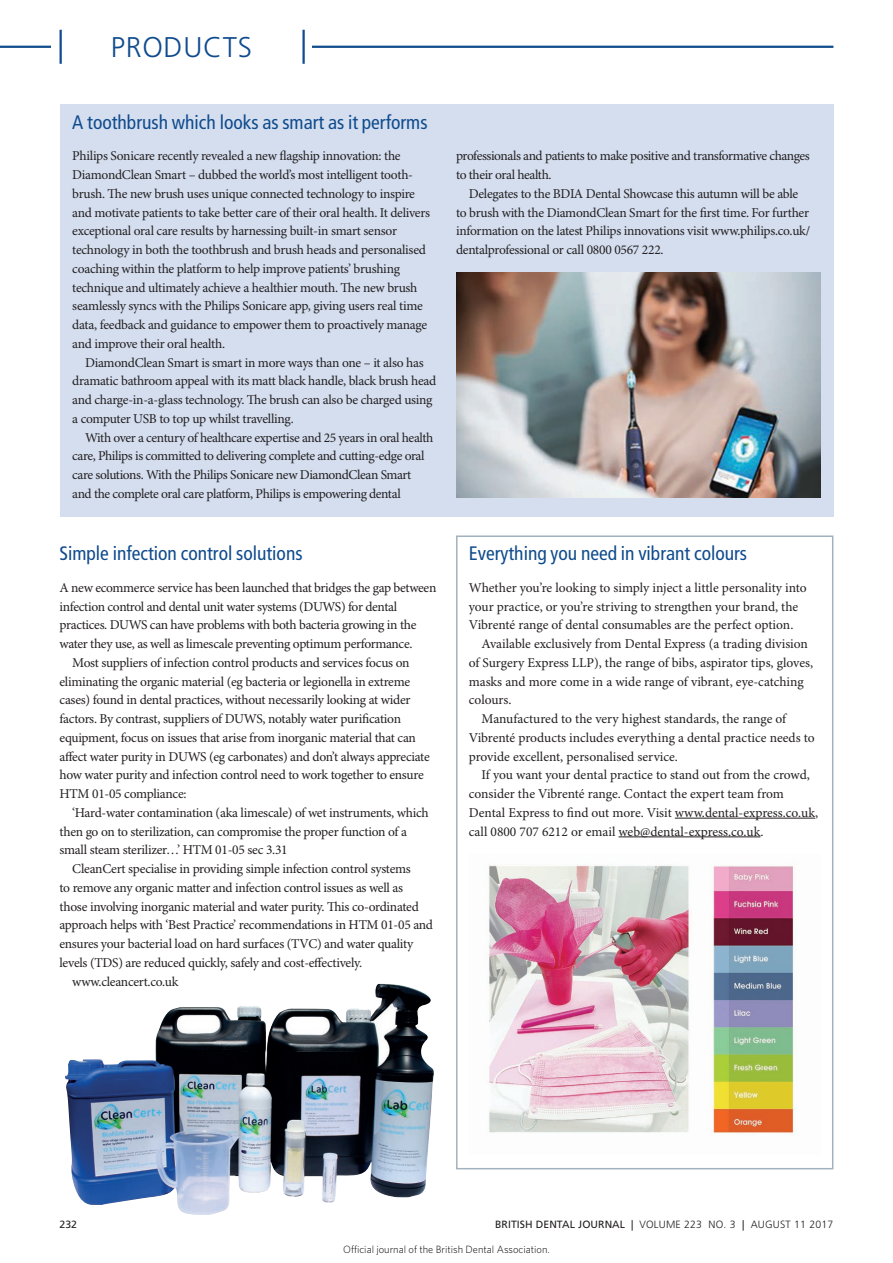
<style>
.page{position:relative;width:893px;height:1263px;background:#fff}
.page>*{position:absolute;margin:0;border:0;box-sizing:border-box;transform-origin:0 0}
.t1{font:300 28.5px "Frutiger LT Std";letter-spacing:.025em;color:#0f4b8d}
.heading___6_products{font:condensed 19.5px "Frutiger LT Std";color:#0f4b8d}
.body_9pt_ragged{font:13.5px/18.8px "Minion Pro";letter-spacing:-.02em;color:#231f20}
.body_9pt_ragged_1st{font:13.5px/18.8px "Minion Pro";letter-spacing:-.02em;color:#231f20}
.body_9pt_ragged-2{font:13.5px/18.8px "Minion Pro";color:#231f20}
.t2{font:300 10.5px "Frutiger LT Std";letter-spacing:.02em;color:#231f20}
.t3{font:300 10.5px "Whitney";color:#000}
.t4{font:10.5px "Frutiger LT Std";color:#231f20}
.s1{font-weight:400}
</style>
<div class="page">
<div style="left:60px;top:104px;width:773px;height:413px;background:#d4deef"></div>
<div style="left:456px;top:535px;width:377px;height:634px;border:2px solid #a2b1be"></div>
<img style="left:65px;top:984px;width:369px;height:231px">
<img style="left:456px;top:273px;width:365px;height:225px">
<hr style="left:675px;top:818px;width:140px;height:1px;background:#231f20">
<hr style="left:618px;top:836px;width:142px;height:1px;background:#231f20">
<img style="left:487px;top:865px;width:307px;height:270px">
<hr style="left:0;top:46px;width:833px;height:2px;background:#0f4b8d">
<div style="left:51px;top:30px;width:261px;height:34px;background:#fff"></div>
<hr style="left:302px;top:30px;width:3px;height:34px;background:#0f4b8d">
<hr style="left:60px;top:30px;width:2px;height:34px;background:#0f4b8d">
<h1 class="t1" style="left:111px;top:31px;width:143px">PRODUCTS</h1>
<p class="heading___6_products" style="left:72px;top:111px;width:357px">A toothbrush which looks as smart as it performs</p>
<p class="body_9pt_ragged_1st" style="left:72px;top:147px;width:359px">Philips Sonicare recently revealed a new flagship innovation: the DiamondClean Smart – dubbed the world’s most intelligent tooth&shy;brush. The new brush uses unique connected technology to inspire and motivate patients to take better care of their oral health. It delivers exceptional oral care results by harnessing built-in smart sensor technology in both the toothbrush and brush heads and personalised coaching within the platform to help improve patients’ brushing technique and ultimately achieve a healthier mouth. The new brush seamlessly syncs with the Philips Sonicare app, giving users real time data, feedback and guidance to empower them to proactively manage and improve their oral health.</p>
<p class="body_9pt_ragged" style="left:72px;top:354px;width:366px;text-indent:13px">DiamondClean Smart is smart in more ways than one – it also has dramatic bathroom appeal with its matt black handle, black brush head and charge-in-a-glass technology. The brush can also be charged using a computer USB to top up whilst travelling.</p>
<p class="body_9pt_ragged" style="left:72px;top:429px;width:363px;text-indent:13px">With over a century of healthcare expertise and 25 years in oral health care, Philips is committed to delivering complete and cutting-edge oral care solutions. With the Philips Sonicare new DiamondClean Smart and the complete oral care platform, Philips is empowering dental</p>
<p class="heading___6_products" style="left:60px;top:542px;width:245px">Simple infection control solutions</p>
<p class="body_9pt_ragged_1st" style="left:60px;top:579px;width:378px">A new ecommerce service has been launched that bridges the gap between infection control and dental unit water systems (DUWS) for dental practices. DUWS can have problems with both bacteria growing in the water they use, as well as limescale preventing optimum performance.</p>
<p class="body_9pt_ragged" style="left:60px;top:654px;width:372px;text-indent:13px">Most suppliers of infection control products and services focus on eliminating the organic material (eg bacteria or legionella in extreme cases) found in dental practices, without necessarily looking at wider factors. By contrast, suppliers of DUWS, notably water purification equipment, focus on issues that arise from inorganic material that can affect water purity in DUWS (eg carbonates) and don’t always appreciate how water purity and infection control need to work together to ensure HTM 01-05 compliance:</p>
<p class="body_9pt_ragged" style="left:60px;top:804px;width:371px;text-indent:13px">‘Hard-water contamination (aka limescale) of wet instruments, which then go on to sterilization, can compromise the proper function of a small steam sterilizer…’ HTM 01-05 sec 3.31</p>
<p class="body_9pt_ragged" style="left:60px;top:860px;width:375px;text-indent:13px">CleanCert specialise in providing simple infection control systems<br>to remove any organic matter and infection control issues as well as those involving inorganic material and water purity. This co-ordinated approach helps with ‘Best Practice’ recommendations in HTM 01-05 and ensures your bacterial load on hard surfaces (TVC) and water quality levels (TDS) are reduced quickly, safely and cost-effectively.</p>
<p class="body_9pt_ragged" style="left:72px;top:972px;width:108px">www.cleancert.co.uk</p>
<p class="body_9pt_ragged" style="left:456px;top:147px;width:355px">professionals and patients to make positive and transformative changes to their oral health.</p>
<p class="body_9pt_ragged" style="left:456px;top:185px;width:356px;text-indent:13px">Delegates to the BDIA Dental Showcase this autumn will be able to brush with the DiamondClean Smart for the first time. For further information on the latest Philips innovations visit www.philips.co.uk/ dentalprofessional or call 0800 0567 222.</p>
<p class="heading___6_products" style="left:469px;top:542px;width:280px">Everything you need in vibrant colours</p>
<p class="body_9pt_ragged_1st" style="left:469px;top:579px;width:339px">Whether you’re looking to simply inject a little personality into your practice, or you’re striving to strengthen your brand, the<br>Vibrenté range of dental consumables are the perfect option.</p>
<p class="body_9pt_ragged" style="left:469px;top:635px;width:346px;text-indent:13px">Available exclusively from Dental Express (a trading division of Surgery Express LLP), the range of bibs, aspirator tips, gloves, masks and more come in a wide range of vibrant, eye-catching colours.</p>
<p class="body_9pt_ragged-2" style="left:469px;top:710px;width:347px;text-indent:13px">Manufactured to the very highest standards, the range of<br>Vibrenté products includes everything a dental practice needs to provide excellent, personalised service.</p>
<p class="body_9pt_ragged-2" style="left:469px;top:766px;width:351px;text-indent:13px">If you want your dental practice to stand out from the crowd, consider the Vibrenté range. Contact the expert team from Dental Express to find out more. Visit www.dental-express.co.uk, call 0800 707 6212 or email web@dental-express.co.uk.</p>
<p class="t4" style="left:60px;top:1218px;width:19px">232</p>
<p class="t2" style="left:495px;top:1219px;width:340px"><span class="s1">BRITISH DENTAL JOURNAL |</span> VOLUME 223 NO. 3 <span class="s1">|</span> AUGUST 11 2017</p>
<p class="t3" style="left:343px;top:1243px;width:208px">Official journal of the British Dental Association.</p>
</div>
